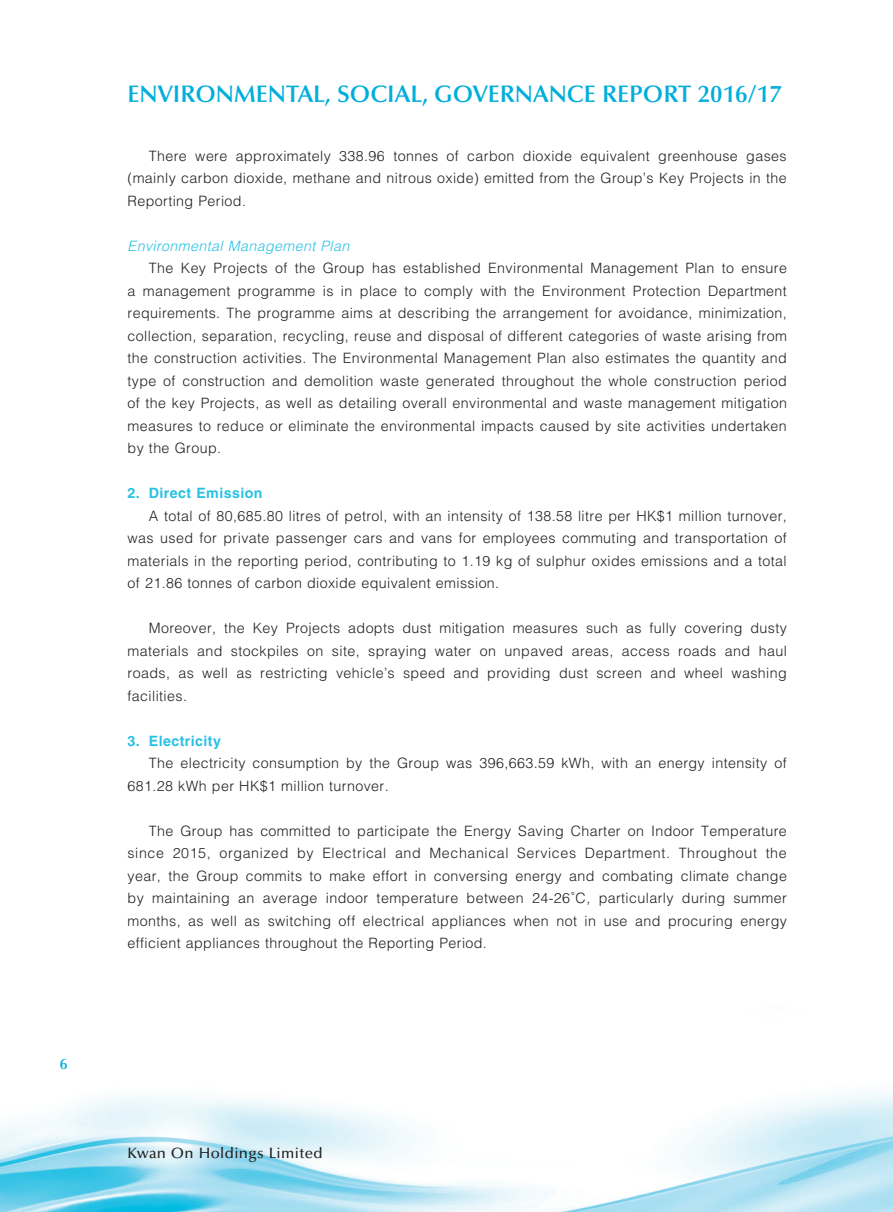
<style>
.page{position:relative;width:893px;height:1212px;background:#fff}
.page>*{position:absolute;margin:0;border:0;box-sizing:border-box;transform-origin:0 0}
.t1{font:600 24px "Optima LT Std";color:#00aedc}
.t2{font:500 15px "Optima LT Std";letter-spacing:.025em;color:#231f20}
.t3{font:600 15px "Optima LT Std";color:#00aedc}
.t4{font:300 14.25px/22.5px "Helvetica LT Std";letter-spacing:.03em;color:#231f20;text-align:justify}
.t5{font:700 14.25px "Helvetica LT Std";letter-spacing:.03em;color:#27c1e4}
.t6{font:italic 300 14.25px "Helvetica LT Std";letter-spacing:.03em;color:#27c1e4}
</style>
<div class="page">
<img style="left:0;top:1092px;width:893px;height:120px">
<p class="t3" style="left:60px;top:1055px;width:9px">6</p>
<h1 class="t1" style="left:128px;top:80px;width:656px">ENVIRONMENTAL, SOCIAL, GOVERNANCE REPORT 2016/17</h1>
<p class="t4" style="left:128px;top:144px;width:661px;text-indent:21px">There were approximately 338.96 tonnes of carbon dioxide equivalent greenhouse gases (mainly carbon dioxide, methane and nitrous oxide) emitted from the Group’s Key Projects in the Reporting Period.</p>
<p class="t6" style="left:128px;top:237px;width:223px">Environmental Management Plan</p>
<p class="t4" style="left:128px;top:257px;width:661px;text-indent:21px">The Key Projects of the Group has established Environmental Management Plan to ensure a management programme is in place to comply with the Environment Protection Department requirements. The programme aims at describing the arrangement for avoidance, minimization, collection, separation, recycling, reuse and disposal of different categories of waste arising from the construction activities. The Environmental Management Plan also estimates the quantity and type of construction and demolition waste generated throughout the whole construction period of the key Projects, as well as detailing overall environmental and waste management mitigation measures to reduce or eliminate the environmental impacts caused by site activities undertaken by the Group.</p>
<p class="t5" style="left:128px;top:484px;width:136px">2. Direct Emission</p>
<p class="t4" style="left:128px;top:504px;width:661px;text-indent:21px">A total of 80,685. 80 litres of petrol, with an intensity of 138. 58 litre per HK$1 million turnover, was used for private passenger cars and vans for employees commuting and transportation of materials in the reporting period, contributing to 1.19 kg of sulphur oxides emissions and a total of 21. 86 tonnes of carbon dioxide equivalent emission.</p>
<p class="t4" style="left:128px;top:617px;width:661px;text-indent:21px">Moreover, the Key Projects adopts dust mitigation measures such as fully covering dusty materials and stockpiles on site, spraying water on unpaved areas, access roads and haul roads, as well as restricting vehicle’s speed and providing dust screen and wheel washing facilities.</p>
<p class="t5" style="left:128px;top:732px;width:95px">3. Electricity</p>
<p class="t4" style="left:128px;top:752px;width:661px;text-indent:21px">The electricity consumption by the Group was 396,663.59 kWh, with an energy intensity of<br>681. 28 kWh per HK$1 million turnover.</p>
<p class="t4" style="left:128px;top:819px;width:661px;text-indent:21px">The Group has committed to participate the Energy Saving Charter on Indoor Temperature since 2015, organized by Electrical and Mechanical Services Department. Throughout the year, the Group commits to make effort in conversing energy and combating climate change by maintaining an average indoor temperature between 24-26˚C, particularly during summer months, as well as switching off electrical appliances when not in use and procuring energy efficient appliances throughout the Reporting Period.</p>
<p class="t2" style="left:128px;top:1144px;width:197px">Kwan On Holdings Limited</p>
</div>
